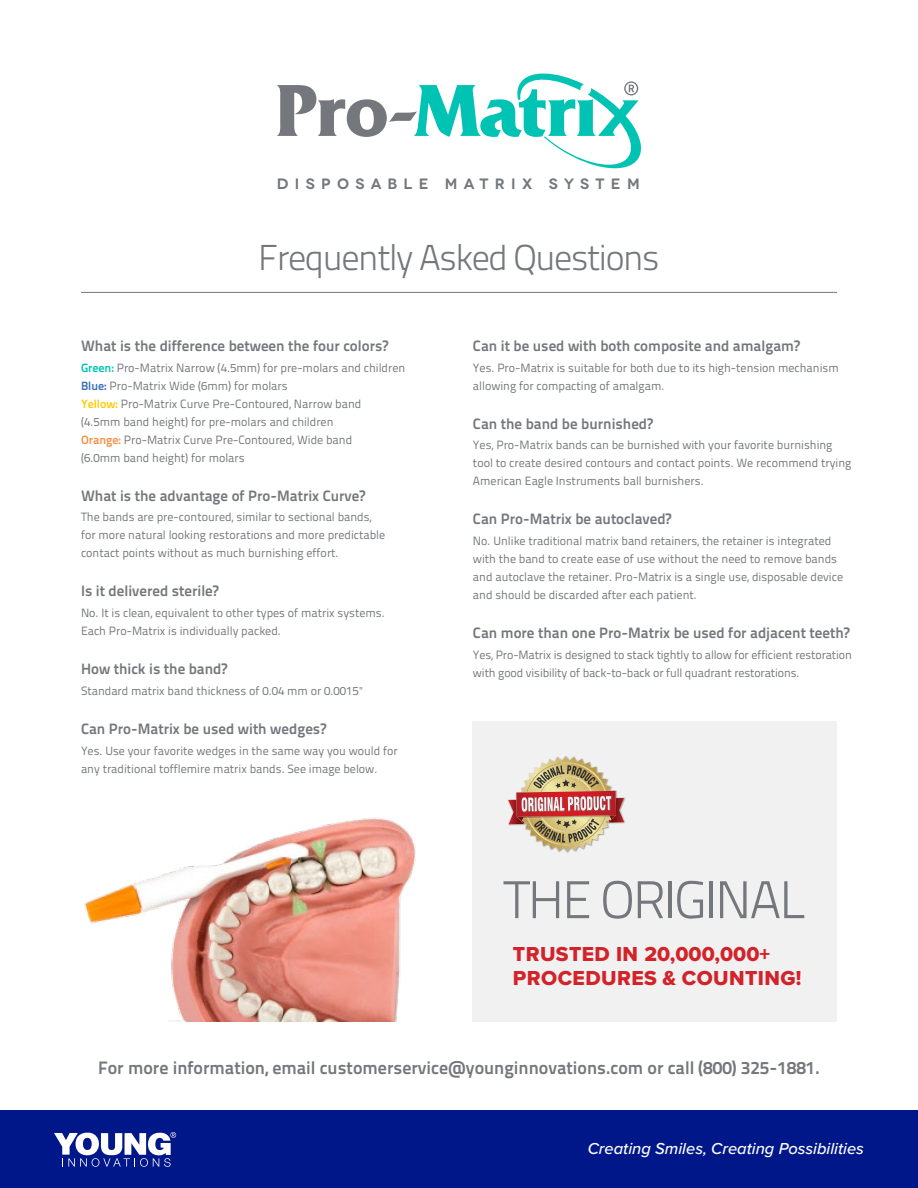
<style>
.page{position:relative;width:918px;height:1188px;background:#fff}
.page>*{position:absolute;margin:0;border:0;box-sizing:border-box;transform-origin:0 0}
.t1{font:300 52.95px "Titillium Text 22 L";letter-spacing:-.04em;color:#74777b}
.t2{font:300 36px "Titillium Text 22 L";letter-spacing:-.04em;color:#74777b}
.t3{font:21px/24.8px "Proxima Nova Extrabld";letter-spacing:.02em;color:#d2232a}
.t4{font:700 18px "Titillium Text 22 L";color:#74777b}
.t5{font:italic 500 16.5px "Proxima Nova";color:#fff}
.t6{font:700 15px "Titillium Text 22 L";color:#74777b}
.t7{font:600 15px "Novecentowide";letter-spacing:.42em;color:#74777b}
.t8{font:12px/18px "Titillium Text 22 L";color:#74777b}
.s1{font-weight:700;color:#00c3b4}
.s2{font-weight:700;color:#3970b8}
.s3{font-weight:700;color:#ffcb05}
.s4{font-weight:700;color:#f79147}
.s5{font-family:"Proxima Nova";font-weight:300}
</style>
<div class="page">
<div style="left:473px;top:721px;width:364px;height:301px;background:#f1f1f2"></div>
<div style="left:0;top:1111px;width:918px;height:77px;background:#001789"></div>
<svg style="left:54px;top:1132px;width:122px;height:35px"></svg>
<svg style="left:277px;top:74px;width:364px;height:94px"></svg>
<hr style="left:81px;top:292px;width:756px;height:1px;background:#74777b">
<img style="left:84px;top:817px;width:332px;height:205px">
<img style="left:508px;top:756px;width:118px;height:97px">
<p class="t7" style="left:277px;top:174px;width:364px">DISPOSABLE MATRIX SYSTEM</p>
<h2 class="t2" style="left:258px;top:231px;width:403px">Frequently Asked Questions</h2>
<p class="t6" style="left:81px;top:334px;width:309px">What is the difference between the four colors?</p>
<p class="t8" style="left:81px;top:358px;width:326px"><span class="s1">Green:</span> Pro-Matrix Narrow (4.5mm) for pre-molars and children <span class="s2">Blue:</span> Pro-Matrix Wide (6mm) for molars<br><span class="s3">Yellow:</span> Pro-Matrix Curve Pre-Contoured, Narrow band<br>(4.5mm band height) for pre-molars and children<br><span class="s4">Orange:</span> Pro-Matrix Curve Pre-Contoured, Wide band<br>(6.0mm band height) for molars</p>
<p class="t6" style="left:81px;top:484px;width:286px">What is the advantage of Pro-Matrix Curve?</p>
<p class="t8" style="left:81px;top:508px;width:306px">The bands are pre-contoured, similar to sectional bands, for more natural looking restorations and more predictable contact points without as much burnishing effort.</p>
<p class="t6" style="left:81px;top:580px;width:139px">Is it delivered sterile?</p>
<p class="t8" style="left:81px;top:603px;width:305px">No. It is clean, equivalent to other types of matrix systems.<br>Each Pro-Matrix is individually packed.</p>
<p class="t6" style="left:81px;top:657px;width:148px">How thick is the band?</p>
<p class="t8" style="left:81px;top:681px;width:283px">Standard matrix band thickness of 0.04 mm or 0.0015<span class="s5">"</span></p>
<p class="t6" style="left:81px;top:717px;width:247px">Can Pro-Matrix be used with wedges?</p>
<p class="t8" style="left:81px;top:741px;width:318px">Yes. Use your favorite wedges in the same way you would for any traditional tofflemire matrix bands. See image below.</p>
<p class="t6" style="left:473px;top:334px;width:328px">Can it be used with both composite and amalgam?</p>
<p class="t8" style="left:473px;top:358px;width:367px">Yes. Pro-Matrix is suitable for both due to its high-tension mechanism allowing for compacting of amalgam.</p>
<p class="t6" style="left:473px;top:412px;width:181px">Can the band be burnished?</p>
<p class="t8" style="left:473px;top:436px;width:380px">Yes, Pro-Matrix bands can be burnished with your favorite burnishing tool to create desired contours and contact points. We recommend trying<br>American Eagle Instruments ball burnishers.</p>
<p class="t6" style="left:473px;top:508px;width:200px">Can Pro-Matrix be autoclaved?</p>
<p class="t8" style="left:473px;top:531px;width:372px">No. Unlike traditional matrix band retainers, the retainer is integrated with the band to create ease of use without the need to remove bands and autoclave the retainer. Pro-Matrix is a single use, disposable device and should be discarded after each patient.</p>
<p class="t6" style="left:473px;top:621px;width:378px">Can more than one Pro-Matrix be used for adjacent teeth?</p>
<p class="t8" style="left:473px;top:645px;width:380px">Yes, Pro-Matrix is designed to stack tightly to allow for efficient restoration with good visibility of back-to-back or full quadrant restorations.</p>
<h1 class="t1" style="left:504px;top:861px;width:305px">THE ORIGINAL</h1>
<h3 class="t3" style="left:513px;top:941px;width:290px">TRUSTED IN 20,000,000+<br>PROCEDURES &amp; COUNTING!</h3>
<h3 class="t4" style="left:98px;top:1054px;width:723px">For more information, email customerservice@younginnovations.com or call (800) 325-1881.</h3>
<h3 class="t5" style="left:588px;top:1137px;width:278px">Creating Smiles, Creating Possibilities</h3>
</div>
